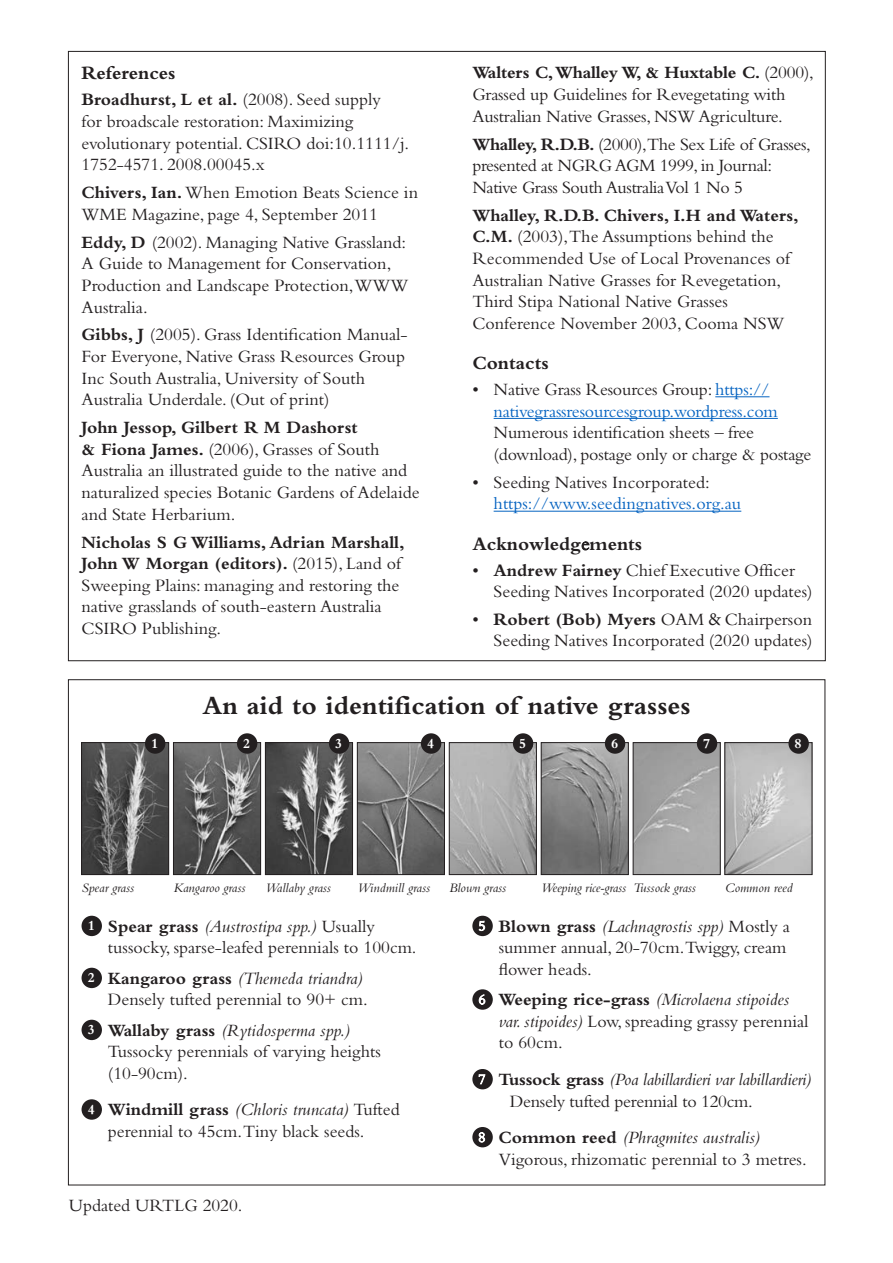
<style>
.page{position:relative;width:893px;height:1263px;background:#fff}
.page>*{position:absolute;margin:0;border:0;box-sizing:border-box;transform-origin:0 0}
.Subheading{font:700 27px "Bembo";color:#231f20}
.Subheading-2{font:700 19.5px "Bembo";color:#231f20}
.Body{font:18px/21.6px "Bembo";color:#231f20}
.Body-2{font:18px/21.6px "Bembo";letter-spacing:-.02em;color:#231f20}
.t1{font:18px/21.6px "Bembo";color:#0563c1}
.Body-3{font:italic 18px "Bembo";letter-spacing:-.015em;color:#231f20}
.t2{font:700 14.4px "Bembo";color:#fff}
.Body-4{font:italic 13.5px "Bembo";color:#231f20}
.s1{font-weight:700}
.s2{color:#0563c1}
.s3{color:#231f20}
.s4{font-family:"Bembo Std";font-weight:400}
.s5{font-family:"Minion Pro"}
.s6{font-style:italic}
.s7{font-family:"Bembo Std";font-size:14.4px;color:#fff}
.s8{font-family:"Bembo Std";font-style:normal;font-size:14.4px;color:#fff}
.s9{font-weight:700;font-style:normal}
</style>
<div class="page">
<hr style="left:715px;top:396px;width:54px;height:1px;background:#0563c1">
<hr style="left:494px;top:418px;width:284px;height:1px;background:#0563c1">
<hr style="left:494px;top:511px;width:247px;height:1px;background:#0563c1">
<div style="left:82px;top:916px;width:20px;height:20px;background:#231f20;border-radius:50%"></div>
<div style="left:82px;top:968px;width:20px;height:20px;background:#231f20;border-radius:50%"></div>
<div style="left:82px;top:1020px;width:20px;height:20px;background:#231f20;border-radius:50%"></div>
<div style="left:82px;top:1099px;width:20px;height:21px;background:#231f20;border-radius:50%"></div>
<div style="left:472px;top:916px;width:21px;height:20px;background:#231f20;border-radius:50%"></div>
<div style="left:472px;top:989px;width:21px;height:21px;background:#231f20;border-radius:50%"></div>
<div style="left:472px;top:1069px;width:21px;height:20px;background:#231f20;border-radius:50%"></div>
<div style="left:472px;top:1127px;width:21px;height:20px;background:#231f20;border-radius:50%"></div>
<img style="left:83px;top:744px;width:84px;height:129px">
<div style="left:81px;top:742px;width:88px;height:133px;border:1px solid #231f20"></div>
<img style="left:175px;top:744px;width:84px;height:129px">
<div style="left:173px;top:742px;width:88px;height:133px;border:1px solid #231f20"></div>
<img style="left:267px;top:744px;width:84px;height:129px">
<div style="left:265px;top:742px;width:88px;height:133px;border:1px solid #231f20"></div>
<img style="left:543px;top:744px;width:83px;height:129px">
<div style="left:541px;top:742px;width:87px;height:133px;border:1px solid #231f20"></div>
<img style="left:635px;top:744px;width:83px;height:129px">
<div style="left:633px;top:742px;width:87px;height:133px;border:1px solid #231f20"></div>
<img style="left:359px;top:744px;width:84px;height:129px">
<div style="left:357px;top:742px;width:88px;height:133px;border:1px solid #231f20"></div>
<img style="left:451px;top:744px;width:84px;height:129px">
<div style="left:449px;top:742px;width:88px;height:133px;border:1px solid #231f20"></div>
<div style="left:145px;top:733px;width:20px;height:21px;background:#231f20;border-radius:50%"></div>
<div style="left:329px;top:733px;width:20px;height:21px;background:#231f20;border-radius:50%"></div>
<img style="left:727px;top:744px;width:83px;height:129px">
<div style="left:725px;top:742px;width:87px;height:133px;border:1px solid #231f20"></div>
<div style="left:788px;top:733px;width:21px;height:21px;background:#231f20;border-radius:50%"></div>
<div style="left:605px;top:733px;width:20px;height:21px;background:#231f20;border-radius:50%"></div>
<div style="left:237px;top:733px;width:20px;height:21px;background:#231f20;border-radius:50%"></div>
<div style="left:421px;top:733px;width:20px;height:21px;background:#231f20;border-radius:50%"></div>
<div style="left:513px;top:733px;width:20px;height:21px;background:#231f20;border-radius:50%"></div>
<div style="left:697px;top:733px;width:20px;height:21px;background:#231f20;border-radius:50%"></div>
<p class="Subheading-2" style="left:82px;top:63px;width:96px">References</p>
<p class="Body" style="left:82px;top:89px;width:329px"><span class="s1">Broadhurst, L et al.</span> (2008). Seed supply<br>for broadscale restoration: Maximizing evolutionary potential. CSIRO doi:10.1111/j.<br>1752-4571. 2008.00045.x</p>
<p class="Body" style="left:82px;top:181px;width:338px"><span class="s1">Chivers, Ian.</span> When Emotion Beats Science in<br>WME Magazine, page 4, September 2011</p>
<p class="Body" style="left:82px;top:231px;width:328px"><span class="s1">Eddy, D</span> (2002). Managing Native Grassland:<br>A Guide to Management for Conservation, Production and Landscape Protection,WWW Australia.</p>
<p class="Body" style="left:82px;top:324px;width:328px"><span class="s1">Gibbs, J</span> (2005). Grass Identification Manual-For Everyone, Native Grass Resources Group Inc South Australia, University of South Australia Underdale. (Out of print)</p>
<p class="Body" style="left:82px;top:416px;width:340px"><span class="s1">John Jessop, Gilbert R M Dashorst<br>&amp; Fiona James.</span> (2006), Grasses of South Australia an illustrated guide to the native and naturalized species Botanic Gardens of Adelaide and State Herbarium.</p>
<p class="Body" style="left:82px;top:531px;width:325px"><span class="s1">Nicholas S G Williams, Adrian Marshall, John W Morgan (editors).</span> (2015), Land of Sweeping Plains: managing and restoring the native grasslands of south-eastern Australia CSIRO Publishing.</p>
<p class="Body" style="left:472px;top:62px;width:343px"><span class="s1">Walters C, Whalley W, &amp; Huxtable C.</span> (2000),<br>Grassed up Guidelines for Revegetating with<br>Australian Native Grasses, NSW Agriculture.</p>
<p class="Body-2" style="left:472px;top:133px;width:340px"><span class="s1">Whalley, R.D.B.</span> (2000),The Sex Life of Grasses, presented at NGRG AGM 1999, in Journal:<br>Native Grass South Australia Vol 1 No 5</p>
<p class="Body" style="left:472px;top:204px;width:328px"><span class="s1">Whalley, R.D.B. Chivers, I.H and Waters, C.M.</span> (2003),The Assumptions behind the Recommended Use of Local Provenances of Australian Native Grasses for Revegetation, Third Stipa National Native Grasses Conference November 2003, Cooma NSW</p>
<p class="Subheading-2" style="left:472px;top:352px;width:78px">Contacts</p>
<p class="Body" style="left:494px;top:378px;width:319px;text-indent:-21px">• Native Grass Resources Group: <span class="s2">https:// nativegrassresourcesgroup.wordpress.com </span>Numerous identification sheets – free (download), postage only or charge &amp; postage</p>
<p class="t1" style="left:494px;top:471px;width:249px;text-indent:-21px"><span class="s3">• Seeding Natives Incorporated: </span>https://www.seedingnatives.org.au</p>
<p class="Subheading-2" style="left:472px;top:533px;width:171px">Acknowledg<span class="s4">e</span>ments</p>
<p class="Body" style="left:494px;top:559px;width:320px;text-indent:-21px">• <span class="s1">Andrew Fairney</span> Chief Executive Officer<br>Seeding Natives Incorporated (2020 updates)</p>
<p class="Body" style="left:472px;top:609px;width:342px;line-height:20.9px;text-align:right">• <span class="s1">Robert (Bob) Myers</span> OAM <span class="s5">&amp;</span> Chairperson<br>Seeding Natives Incorporated (2020 updates)</p>
<p class="Subheading" style="left:202px;top:691px;width:490px">An aid to identification of native grasses</p>
<p class="t2" style="left:243px;top:735px;width:9px">2</p>
<p class="t2" style="left:427px;top:735px;width:9px">4</p>
<p class="t2" style="left:519px;top:735px;width:9px">5</p>
<p class="t2" style="left:611px;top:735px;width:9px">6</p>
<p class="t2" style="left:703px;top:735px;width:9px">7</p>
<p class="t2" style="left:795px;top:735px;width:9px">8</p>
<p class="t2" style="left:151px;top:735px;width:9px">1</p>
<p class="t2" style="left:335px;top:735px;width:9px">3</p>
<p class="Body-4" style="left:82px;top:879px;width:54px">Spear grass</p>
<p class="Body-4" style="left:173px;top:879px;width:74px">Kangaroo grass</p>
<p class="Body-4" style="left:265px;top:879px;width:67px">Wallaby grass</p>
<p class="Body-4" style="left:357px;top:879px;width:74px">Windmill grass</p>
<p class="Body-4" style="left:449px;top:879px;width:59px">Blown grass</p>
<p class="Body-4" style="left:541px;top:879px;width:86px">Weeping rice-grass</p>
<p class="Body-4" style="left:633px;top:879px;width:64px">Tussock grass</p>
<p class="Body-4" style="left:725px;top:879px;width:69px">Common reed</p>
<p class="t2" style="left:88px;top:918px;width:9px">1</p>
<p class="Body" style="left:108px;top:915px;width:310px"><span class="s1">Spear grass</span> <span class="s6">(Austrostipa spp.)</span> Usually tussocky, sparse-leafed perennials to 100cm.</p>
<p class="t2" style="left:88px;top:970px;width:9px">2</p>
<p class="Body" style="left:108px;top:967px;width:261px"><span class="s1">Kangaroo grass</span> <span class="s6">(Themeda triandra)<br></span>Densely tufted perennial to 90+ cm.</p>
<p class="t2" style="left:88px;top:1022px;width:9px">3</p>
<p class="Body" style="left:108px;top:1019px;width:274px"><span class="s1">Wallaby grass</span> <span class="s6">(Rytidosperma spp.)<br></span>Tussocky perennials of varying heights (10-90cm).</p>
<p class="t2" style="left:88px;top:1101px;width:9px">4</p>
<p class="Body" style="left:108px;top:1098px;width:293px"><span class="s1">Windmill grass</span> <span class="s6">(Chloris truncata)</span> Tufted perennial to 45cm.Tiny black seeds.</p>
<p class="Body" style="left:69px;top:1194px;width:175px">Updated URTLG 2020.</p>
<p class="Body" style="left:499px;top:915px;width:293px;text-indent:-20px"><span class="s7">5</span> <span class="s1">Blown grass</span> <span class="s6">(Lachnagrostis spp)</span> Mostly a summer annual, 20-70cm.Twiggy, cream flower heads.</p>
<p class="Body" style="left:499px;top:988px;width:311px;text-indent:-20px"><span class="s7">6</span> <span class="s1">Weeping rice-grass</span> <span class="s6">(Microlaena stipoides var. stipoides)</span> Low, spreading grassy perennial to 60cm.</p>
<p class="Body-3" style="left:478px;top:1069px;width:334px"><span class="s8">7</span> <span class="s9">Tussock grass</span> (Poa labillardieri var labillardieri)</p>
<p class="Body" style="left:478px;top:1082px;width:283px;line-height:36.5px;text-indent:31px">Densely tufted perennial to 120cm.<br><span class="s7">8</span> <span class="s1">Common reed</span> <span class="s6">(Phragmites australis)</span></p>
<p class="Body" style="left:499px;top:1148px;width:309px">Vigorous, rhizomatic perennial to 3 metres.</p>
</div>
